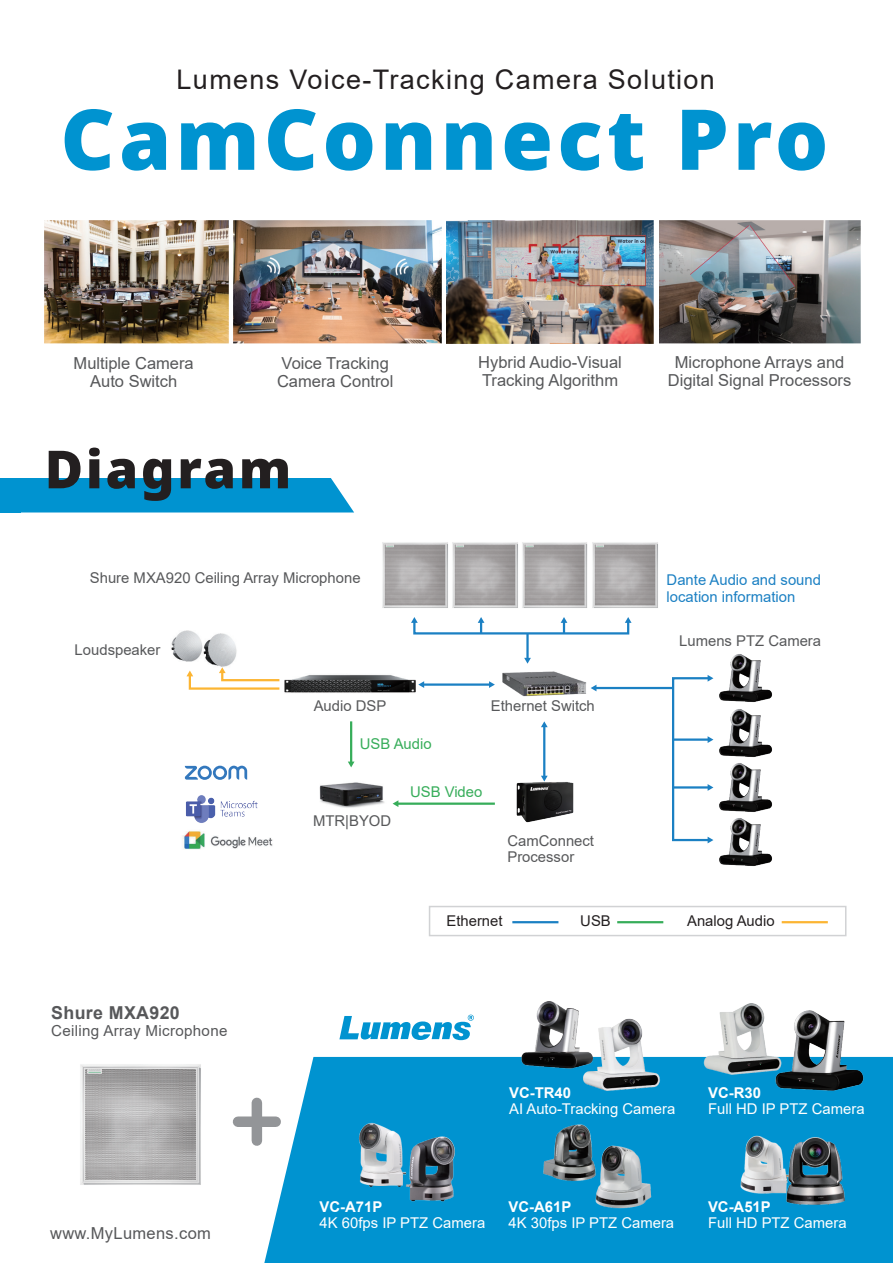
<style>
.page{position:relative;width:893px;height:1263px;background:#fff}
.page>*{position:absolute;margin:0;border:0;box-sizing:border-box;transform-origin:0 0}
.t1{font:900 84px "Noto Sans";letter-spacing:.05em;color:#0093d0}
.t2{font:900 52.5px "Noto Sans";letter-spacing:.05em;color:#231f20}
.t3{font:27px "Arial";letter-spacing:.05em;color:#231f20}
.t4{font:700 17.85px "Arial";letter-spacing:.02em;color:#57585a}
.t5{font:16.5px/18px "Arial";color:#57585a}
.t6{font:16.5px "Arial";letter-spacing:.02em;color:#57585a}
.t7{font:15.15px "Arial";letter-spacing:.02em;color:#57585a}
.t8{font:14.85px/16.2px "Arial";color:#57585a}
.t9{font:14.85px "Arial";color:#fff}
.t10{font:14.85px/16.2px "Arial";color:#1b80c3}
.t11{font:700 14.85px "Arial";color:#fff}
.t12{font:14.85px "Arial";color:#231f20}
.t13{font:14.85px "Arial";color:#37ad5a}
</style>
<div class="page">
<div style="left:20px;top:478px;width:334px;height:34px;background:#0093d0"></div>
<div style="left:0;top:478px;width:20px;height:34px;background:#0093d0"></div>
<div style="left:264px;top:1057px;width:629px;height:206px;background:#0093d0"></div>
<svg style="left:339px;top:1015px;width:134px;height:25px"></svg>
<img style="left:659px;top:221px;width:201px;height:123px">
<img style="left:446px;top:221px;width:208px;height:122px">
<img style="left:234px;top:221px;width:207px;height:123px">
<img style="left:45px;top:221px;width:183px;height:123px">
<img style="left:536px;top:1056px;width:172px;height:46px">
<img style="left:473px;top:1001px;width:171px;height:85px">
<img style="left:694px;top:1003px;width:179px;height:93px">
<img style="left:338px;top:1112px;width:137px;height:102px">
<img style="left:528px;top:1114px;width:138px;height:104px">
<img style="left:740px;top:1134px;width:50px;height:60px">
<img style="left:787px;top:1137px;width:58px;height:67px">
<div style="left:238px;top:1116px;width:38px;height:11px;background:#939598"></div>
<div style="left:252px;top:1103px;width:10px;height:37px;background:#939598"></div>
<img style="left:80px;top:1064px;width:121px;height:121px">
<img style="left:186px;top:795px;width:72px;height:28px">
<img style="left:182px;top:831px;width:91px;height:18px">
<svg style="left:185px;top:766px;width:62px;height:14px"></svg>
<img style="left:171px;top:630px;width:66px;height:37px">
<img style="left:284px;top:674px;width:131px;height:19px">
<img style="left:719px;top:654px;width:53px;height:48px">
<img style="left:719px;top:709px;width:53px;height:48px">
<img style="left:719px;top:763px;width:53px;height:49px">
<img style="left:719px;top:818px;width:53px;height:48px">
<img style="left:502px;top:671px;width:85px;height:25px">
<img style="left:516px;top:768px;width:58px;height:55px">
<img style="left:319px;top:782px;width:66px;height:26px">
<div style="left:413px;top:621px;width:216px;height:13px;border:2px solid #1b80c3"></div>
<svg style="left:478px;top:623px;width:6px;height:10px"></svg>
<svg style="left:561px;top:623px;width:6px;height:10px"></svg>
<hr style="left:526px;top:633px;width:3px;height:26px;background:#1b80c3">
<svg style="left:524px;top:658px;width:7px;height:6px"></svg>
<hr style="left:350px;top:721px;width:2px;height:41px;background:#37ad5a">
<svg style="left:348px;top:761px;width:6px;height:6px"></svg>
<hr style="left:397px;top:802px;width:98px;height:3px;background:#37ad5a">
<svg style="left:393px;top:800px;width:5px;height:7px"></svg>
<hr style="left:543px;top:726px;width:2px;height:51px;background:#1b80c3">
<svg style="left:541px;top:721px;width:7px;height:6px"></svg>
<svg style="left:541px;top:776px;width:7px;height:5px"></svg>
<hr style="left:423px;top:683px;width:67px;height:3px;background:#1b80c3">
<svg style="left:418px;top:681px;width:6px;height:7px"></svg>
<svg style="left:489px;top:681px;width:6px;height:7px"></svg>
<div style="left:672px;top:677px;width:38px;height:164px;border:2px solid #1b80c3"></div>
<svg style="left:708px;top:675px;width:5px;height:7px"></svg>
<svg style="left:708px;top:837px;width:5px;height:6px"></svg>
<hr style="left:673px;top:738px;width:36px;height:3px;background:#1b80c3">
<svg style="left:708px;top:736px;width:5px;height:7px"></svg>
<hr style="left:673px;top:786px;width:36px;height:2px;background:#1b80c3">
<svg style="left:708px;top:784px;width:5px;height:7px"></svg>
<hr style="left:595px;top:687px;width:78px;height:2px;background:#1b80c3">
<svg style="left:591px;top:685px;width:5px;height:6px"></svg>
<svg style="left:186px;top:667px;width:94px;height:23px"></svg>
<hr style="left:512px;top:921px;width:46px;height:2px;background:#1b80c3">
<hr style="left:617px;top:921px;width:46px;height:2px;background:#37ad5a">
<hr style="left:782px;top:921px;width:46px;height:2px;background:#fcb533">
<div style="left:429px;top:906px;width:417px;height:30px;border:2px solid #d1d2d4"></div>
<img style="left:382px;top:542px;width:54px;height:81px">
<img style="left:436px;top:542px;width:70px;height:81px">
<img style="left:506px;top:542px;width:70px;height:81px">
<img style="left:576px;top:542px;width:82px;height:81px">
<h3 class="t3" style="left:177px;top:61px;width:540px">Lumens Voice-Tracking Camera Solution</h3>
<h1 class="t1" style="left:60px;top:75px;width:770px">CamConnect Pro</h1>
<p class="t5" style="left:74px;top:354px;width:122px;text-align:center">Multiple Camera<br>Auto Switch</p>
<p class="t5" style="left:277px;top:354px;width:118px">Voice Tracking<br>Camera Control</p>
<p class="t5" style="left:478px;top:353px;width:145px">Hybrid Audio-Visual<br>Tracking Algorithm</p>
<p class="t5" style="left:668px;top:353px;width:185px;text-align:center">Microphone Arrays and<br>Digital Signal Processors</p>
<h2 class="t2" style="left:45px;top:429px;width:248px">Diagram</h2>
<p class="t8" style="left:90px;top:570px;width:272px">Shure MXA920 Ceiling Array Microphone</p>
<p class="t8" style="left:75px;top:642px;width:87px">Loudspeaker</p>
<p class="t8" style="left:314px;top:698px;width:74px">Audio DSP</p>
<p class="t8" style="left:491px;top:698px;width:105px">Ethernet Switch</p>
<p class="t13" style="left:360px;top:733px;width:73px">USB Audio</p>
<p class="t13" style="left:410px;top:781px;width:74px">USB Video</p>
<p class="t8" style="left:313px;top:813px;width:80px">MTR|BYOD</p>
<p class="t8" style="left:507px;top:833px;width:88px">CamConnect<br>Processor</p>
<p class="t10" style="left:667px;top:572px;width:156px">Dante Audio and sound location information</p>
<p class="t8" style="left:679px;top:633px;width:143px">Lumens PTZ Camera</p>
<p class="t4" style="left:51px;top:1000px;width:130px">Shure MXA920</p>
<p class="t7" style="left:51px;top:1020px;width:178px">Ceiling Array Microphone</p>
<p class="t6" style="left:50px;top:1222px;width:162px">www.MyLumens.com</p>
<p class="t12" style="left:446px;top:911px;width:58px">Ethernet</p>
<p class="t12" style="left:580px;top:911px;width:32px">USB</p>
<p class="t12" style="left:687px;top:911px;width:89px">Analog Audio</p>
<p class="t11" style="left:509px;top:1082px;width:63px">VC-TR40</p>
<p class="t9" style="left:509px;top:1099px;width:168px">AI Auto-Tracking Camera</p>
<p class="t11" style="left:708px;top:1082px;width:54px">VC-R30</p>
<p class="t9" style="left:708px;top:1099px;width:158px">Full HD IP PTZ Camera</p>
<p class="t11" style="left:320px;top:1196px;width:64px">VC-A71P</p>
<p class="t9" style="left:320px;top:1212px;width:167px">4K 60fps IP PTZ Camera</p>
<p class="t11" style="left:509px;top:1196px;width:64px">VC-A61P</p>
<p class="t9" style="left:509px;top:1212px;width:167px">4K 30fps IP PTZ Camera</p>
<p class="t11" style="left:708px;top:1196px;width:64px">VC-A51P</p>
<p class="t9" style="left:708px;top:1213px;width:140px">Full HD PTZ Camera</p>
</div>
